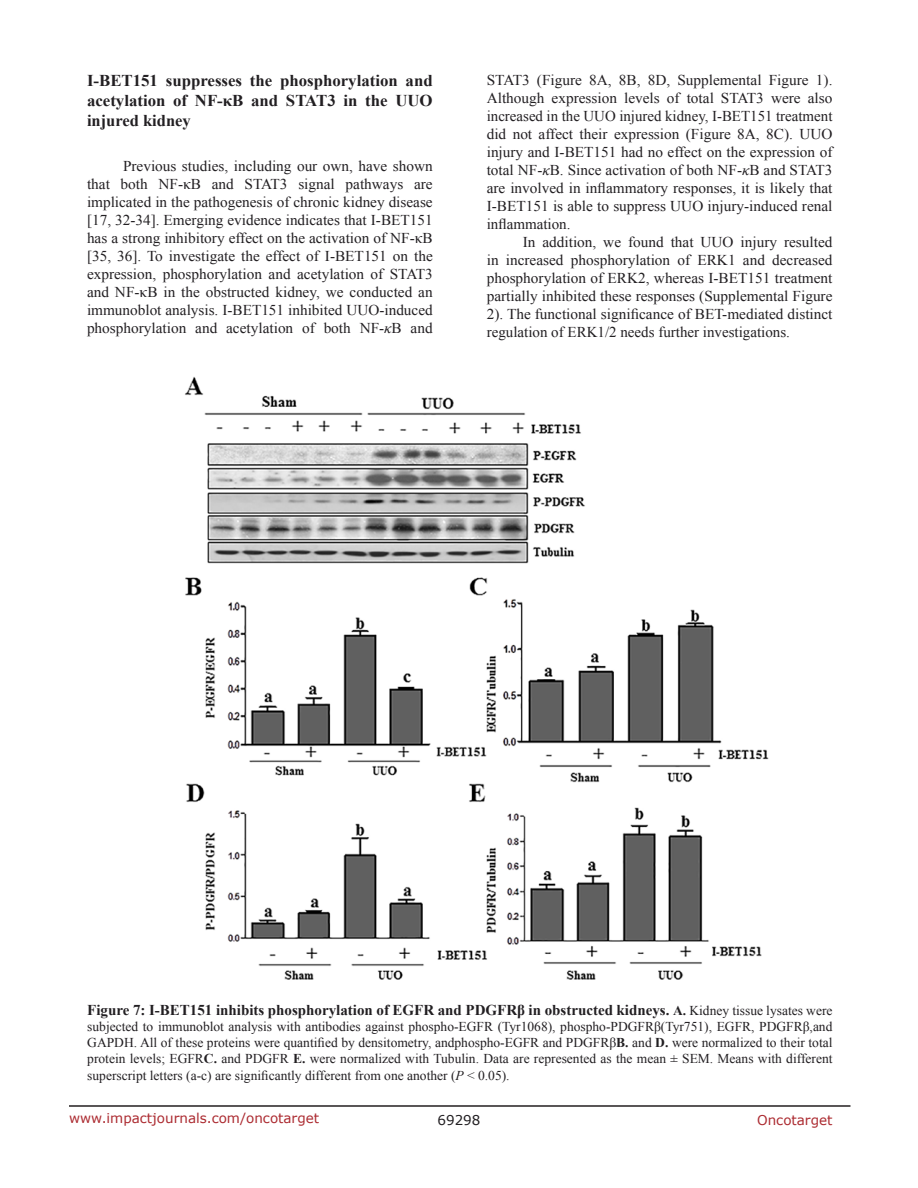
<style>
.page{position:relative;width:918px;height:1188px;background:#fff}
.page>*{position:absolute;margin:0;border:0;box-sizing:border-box;transform-origin:0 0}
.SubHeading{font:700 16.5px/19.8px "Times New Roman";color:#221f22;text-align:justify}
.BodyText{font:15px/18px "Times New Roman";color:#221f22;text-align:justify}
.FigureText{font:700 15px "Times New Roman";color:#221f22}
.FigureText-2{font:13.5px/16.2px "Times New Roman";color:#221f22;text-align:justify}
.t1{font:13.5px "Verdana";color:#ac2b31}
.t2{font:13.5px "Verdana";color:#221f22}
.s1{font-style:italic}
.s2{font-size:13.5px}
.s3{font-weight:400;font-size:13.5px}
.s4{font-weight:700}
</style>
<div class="page">
<hr style="left:69px;top:1105px;width:781px;height:2px;background:#231f20">
<img style="left:185px;top:377px;width:584px;height:603px">
<p class="SubHeading" style="left:87px;top:70px;width:347px">I-BET151 suppresses the phosphorylation and acetylation of NF-κB and STAT3 in the UUO injured kidney</p>
<p class="BodyText" style="left:87px;top:157px;width:347px;text-indent:36px">Previous studies, including our own, have shown that both NF-κB and STAT3 signal pathways are implicated in the pathogenesis of chronic kidney disease [17, 32-34]. Emerging evidence indicates that I-BET151 has a strong inhibitory effect on the activation of NF-κB [35, 36]. To investigate the effect of I-BET151 on the expression, phosphorylation and acetylation of STAT3 and NF-κB in the obstructed kidney, we conducted an immunoblot analysis. I-BET151 inhibited UUO-induced phosphorylation and acetylation of both NF-<span class="s1">κ</span>B and</p>
<p class="BodyText" style="left:487px;top:71px;width:347px">STAT3 (Figure 8A, 8B, 8D, Supplemental Figure 1).<br>Although expression levels of total STAT3 were also increased in the UUO injured kidney, I-BET151 treatment did not affect their expression (Figure 8A, 8C). UUO injury and I-BET151 had no effect on the expression of total NF-<span class="s1">κ</span>B. Since activation of both NF-<span class="s1">κ</span>B and STAT3 are involved in inflammatory responses, it is likely that I-BET151 is able to suppress UUO injury-induced renal inflammation.</p>
<p class="BodyText" style="left:487px;top:233px;width:347px;text-indent:36px">In addition, we found that UUO injury resulted in increased phosphorylation of ERK1 and decreased phosphorylation of ERK2, whereas I-BET151 treatment partially inhibited these responses (Supplemental Figure 2). The functional significance of BET-mediated distinct regulation of ERK1/2 needs further investigations.</p>
<p class="FigureText" style="left:87px;top:999px;width:747px">Figure 7: I-BET151 inhibits phosphorylation of EGFR and PDGFRβ in obstructed kidneys. <span class="s2">A.</span> <span class="s3">Kidney tissue lysates were</span></p>
<p class="FigureText-2" style="left:87px;top:1018px;width:747px">subjected to immunoblot analysis with antibodies against phospho-EGFR (Tyr1068), phospho-PDGFRβ(Tyr751), EGFR, PDGFRβ,and GAPDH. All of these proteins were quantified by densitometry, andphospho-EGFR and PDGFRβ<span class="s4">B.</span> and <span class="s4">D.</span> were normalized to their total protein levels; EGFR<span class="s4">C.</span> and PDGFR <span class="s4">E.</span> were normalized with Tubulin. Data are represented as the mean ± SEM. Means with different superscript letters (a-c) are significantly different from one another (<span class="s1">P</span> &lt; 0.05).</p>
<p class="t1" style="left:69px;top:1109px;width:252px">www.impactjournals.com/oncotarget</p>
<p class="t2" style="left:438px;top:1111px;width:44px">69298</p>
<p class="t1" style="left:757px;top:1111px;width:77px">Oncotarget</p>
</div>
